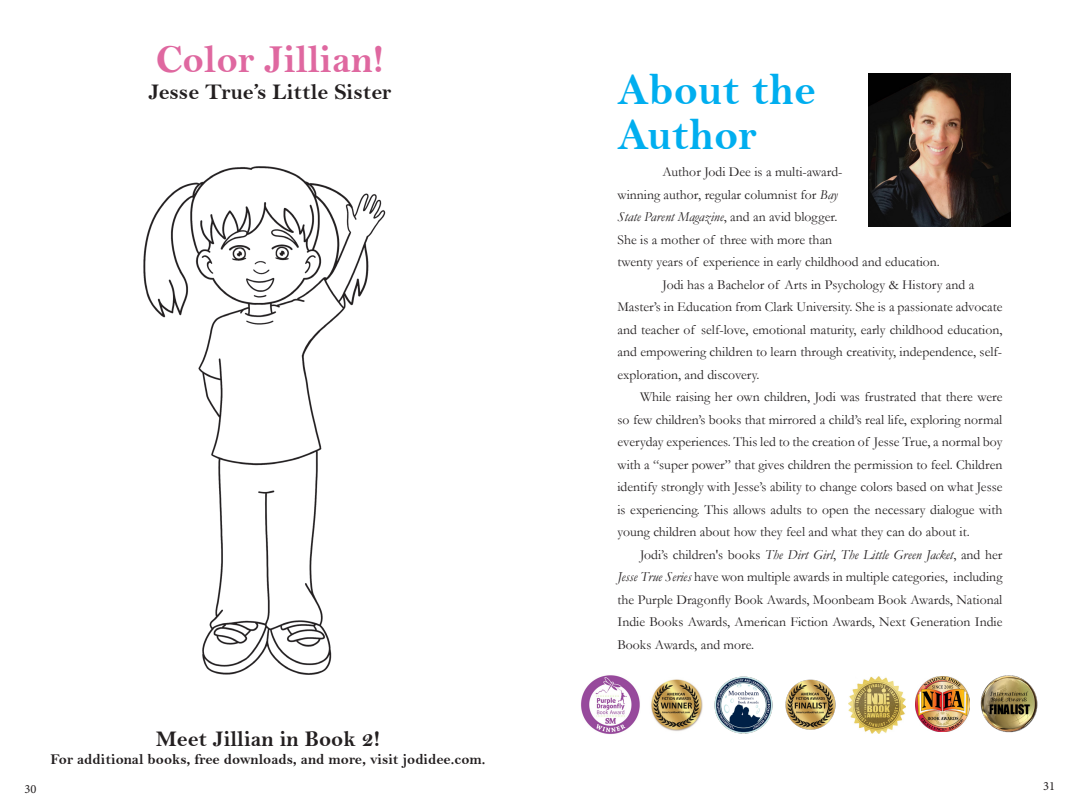
<style>
.page{position:relative;width:1080px;height:810px;background:#fff}
.page>*{position:absolute;margin:0;border:0;box-sizing:border-box;transform-origin:0 0}
.t1{font:45px/45px "Bell MT Bold";color:#00aeef}
.t2{font:40px "Bell MT Bold";color:#df68a0}
.t3{font:22.5px "Bell MT Bold";color:#231f20}
.t4{font:15px "Bell MT Bold";color:#231f20}
.t5{font:13.75px/22.5px "Garamond";color:#231f20;text-align:justify}
.t6{font:12.5px "Minion Pro";color:#231f20}
.s1{font-style:italic}
</style>
<div class="page">
<img style="left:143px;top:166px;width:243px;height:509px">
<img style="left:868px;top:73px;width:142px;height:154px">
<img style="left:581px;top:675px;width:59px;height:59px">
<img style="left:651px;top:679px;width:52px;height:52px">
<img style="left:714px;top:676px;width:59px;height:58px">
<img style="left:785px;top:679px;width:51px;height:51px">
<img style="left:849px;top:676px;width:57px;height:57px">
<img style="left:915px;top:677px;width:54px;height:54px">
<img style="left:980px;top:675px;width:58px;height:58px">
<p class="t2" style="left:156px;top:35px;width:230px">Color Jillian!</p>
<p class="t3" style="left:149px;top:78px;width:244px">Jesse True’s Little Sister</p>
<p class="t3" style="left:156px;top:725px;width:226px">Meet Jillian in Book 2!</p>
<p class="t4" style="left:50px;top:750px;width:437px">For additional books, free downloads, and more, visit jodidee.com.</p>
<p class="t1" style="left:618px;top:67px;width:200px">About the<br>Author</p>
<p class="t5" style="left:618px;top:160px;width:324px;text-align:left;text-indent:45px">Author Jodi Dee is a multi-award-<br>winning author, regular columnist for <span class="s1">Bay<br>State Parent Magazine</span>, and an avid blogger.<br>She is a mother of three with more than<br>twenty years of experience in early childhood and education.</p>
<p class="t5" style="left:663px;top:273px;width:313px">Jodi has a Bachelor of Arts in Psychology &amp; History and a</p>
<p class="t5" style="left:618px;top:295px;width:386px">Master’s in Education from Clark University. She is a passionate advocate and teacher of self-love, emotional maturity, early childhood education, and empowering children to learn through creativity, independence, self-</p>
<p class="t5" style="left:618px;top:363px;width:144px">exploration, and discovery.</p>
<p class="t5" style="left:618px;top:385px;width:386px;text-indent:22px">While raising her own children, Jodi was frustrated that there were so few children’s books that mirrored a child’s real life, exploring normal everyday experiences. This led to the creation of Jesse True, a normal boy with a “super power” that gives children the permission to feel. Children identify strongly with Jesse’s ability to change colors based on what Jesse is experiencing. This allows adults to open the necessary dialogue with young children about how they feel and what they can do about it.</p>
<p class="t5" style="left:618px;top:543px;width:386px;text-indent:22px">Jodi’s children's books <span class="s1">The Dirt Girl</span>, <span class="s1">The Little Green Jacket</span>, and her <span class="s1">Jesse True Series</span> have won multiple awards in multiple categories, including the Purple Dragonfly Book Awards, Moonbeam Book Awards, National Indie Books Awards, American Fiction Awards, Next Generation Indie Books Awards, and more.</p>
<p class="t6" style="left:24px;top:780px;width:14px">30</p>
<p class="t6" style="left:1043px;top:777px;width:13px">31</p>
</div>
